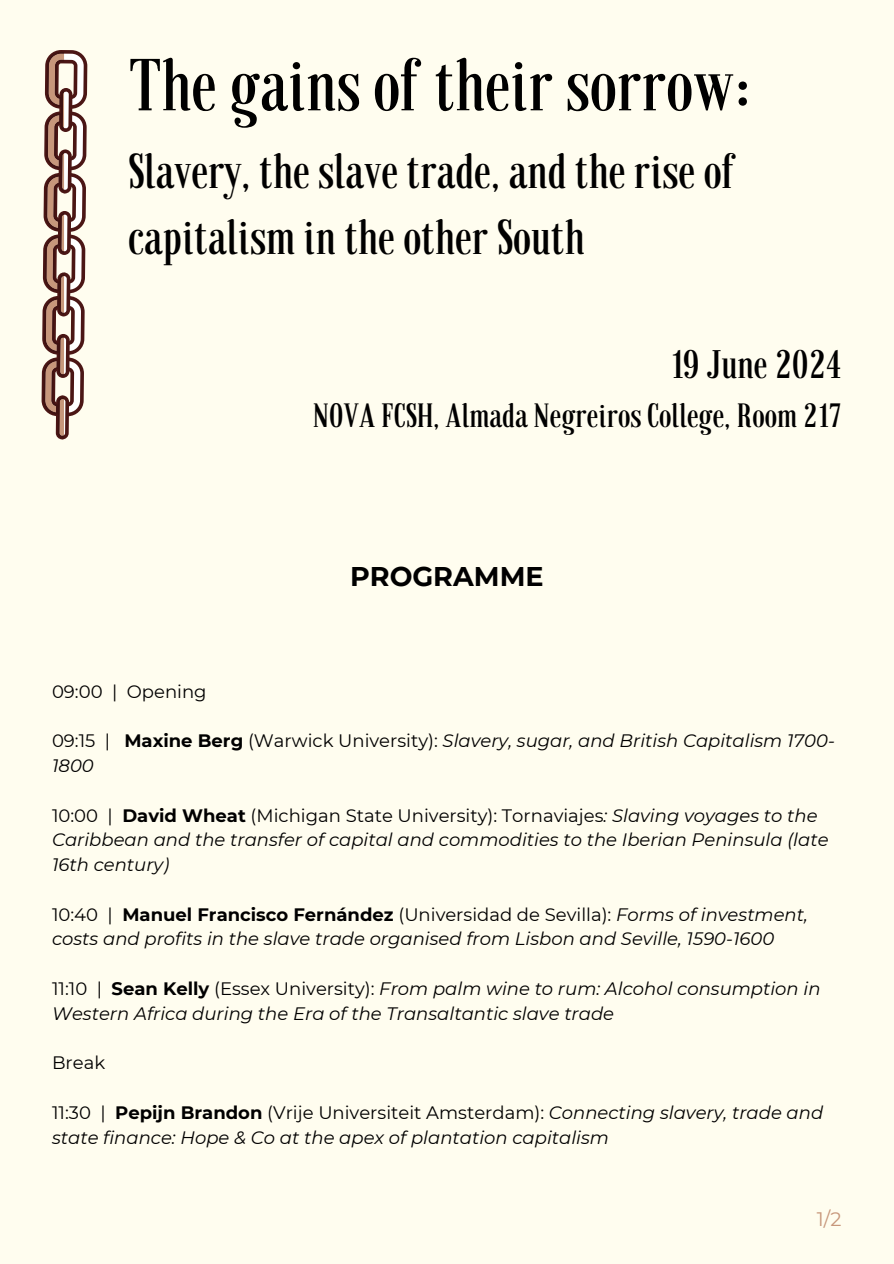
<style>
.page{position:relative;width:894px;height:1264px;background:#fff}
.page>*{position:absolute;margin:0;border:0;box-sizing:border-box;transform-origin:0 0}
.t1{font:72px "Granaina limpia";color:#000}
.t2{font:48px/66.3px "Granaina limpia";color:#000}
.t3{font:39px "Granaina limpia";color:#000}
.t4{font:33px "Granaina limpia";color:#000}
.t5{font:700 27px "Montserrat";color:#000}
.t6{font:19.5px "Montserrat";color:#c7977b}
.t7{font:italic 18px/24.8px "Montserrat";color:#000}
.t8{font:18px "Montserrat";color:#000}
.s1{font-style:normal}
.s2{font-weight:700;font-style:normal}
</style>
<div class="page">
<div style="left:0;top:0;width:893px;height:1263px;background:#fffdef"></div>
<svg style="left:42px;top:50px;width:45px;height:389px"></svg>
<h1 class="t1" style="left:128px;top:56px;width:626px">The gains of their sorrow:</h1>
<h2 class="t2" style="left:128px;top:143px;width:609px">Slavery, the slave trade, and the rise of capitalism in the other South</h2>
<h3 class="t3" style="left:670px;top:349px;width:173px">19 June 2024</h3>
<h3 class="t4" style="left:313px;top:402px;width:530px">NOVA FCSH, Almada Negreiros College, Room 217</h3>
<h3 class="t5" style="left:350px;top:560px;width:195px">PROGRAMME</h3>
<p class="t8" style="left:52px;top:680px;width:156px">09:00 | Opening</p>
<p class="t7" style="left:52px;top:728px;width:784px"><span class="s1">09:15 |</span> <span class="s2">Maxine Berg</span> <span class="s1">(Warwick University):</span> Slavery, sugar, and British Capitalism 1700-<br>1800</p>
<p class="t7" style="left:52px;top:802px;width:777px"><span class="s1">10:00 |</span> <span class="s2">David Wheat</span> <span class="s1">(Michigan State University): Tornaviajes</span>: Slaving voyages to the<br>Caribbean and the transfer of capital and commodities to the Iberian Peninsula (late<br>16th century)</p>
<p class="t7" style="left:52px;top:901px;width:757px"><span class="s1">10:40 |</span> <span class="s2">Manuel Francisco Fernández</span> <span class="s1">(Universidad de Sevilla):</span> Forms of investment, costs and profits in the slave trade organised from Lisbon and Seville, 1590-1600</p>
<p class="t7" style="left:52px;top:976px;width:769px"><span class="s1">11:10 |</span> <span class="s2">Sean Kelly</span> <span class="s1">(Essex University):</span> From palm wine to rum: Alcohol consumption in<br>Western Africa during the Era of the Transaltantic slave trade</p>
<p class="t8" style="left:52px;top:1051px;width:55px">Break</p>
<p class="t7" style="left:52px;top:1099px;width:772px"><span class="s1">11:30 |</span> <span class="s2">Pepijn Brandon</span> <span class="s1">(Vrije Universiteit Amsterdam):</span> Connecting slavery, trade and state finance: Hope &amp; Co at the apex of plantation capitalism</p>
<p class="t6" style="left:816px;top:1206px;width:26px">1/2</p>
</div>
